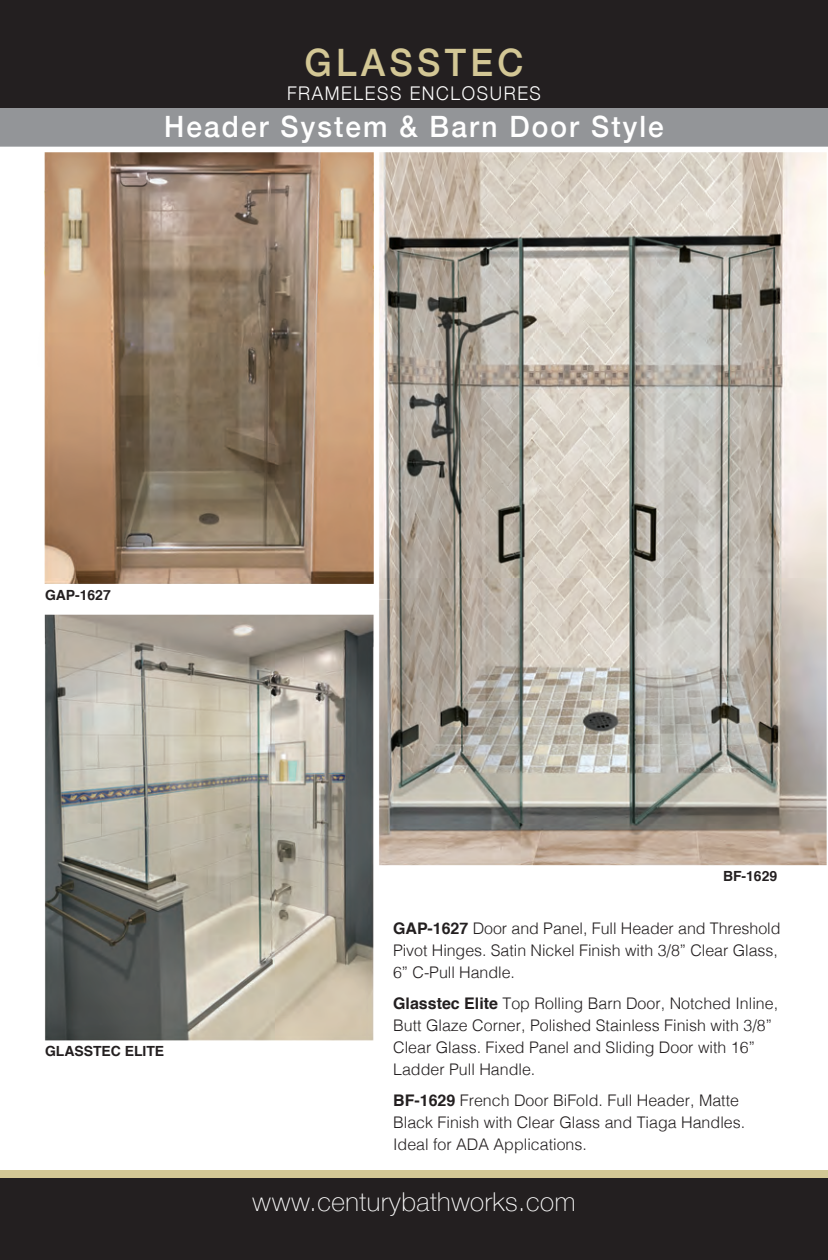
<style>
.page{position:relative;width:828px;height:1260px;background:#fff}
.page>*{position:absolute;margin:0;border:0;box-sizing:border-box;transform-origin:0 0}
.t1{font:500 37.8px "Helvetica Neue";letter-spacing:.12em;color:#d3c795;scale:.95 1}
.t2{font:500 29.4px "Helvetica Neue";letter-spacing:.075em;color:#fff;scale:.95 1}
.t3{font:100 26px "Helvetica Neue";letter-spacing:.02em;color:#fff}
.t4{font:300 18.8px "Helvetica Neue";letter-spacing:.09em;color:#fff;scale:.95 1}
.t5{font:300 16px/22px "Helvetica";color:#231f20}
.catalog_block{font:700 14px "Helvetica";letter-spacing:-.005em;color:#231f20}
.s1{font-weight:700}
</style>
<div class="page">
<img style="left:44px;top:152px;width:783px;height:889px">
<svg style="left:44px;top:584px;width:348px;height:31px"></svg>
<div style="left:0;top:73px;width:828px;height:75px;background:#939598"></div>
<svg style="left:0;top:147px;width:828px;height:1px"></svg>
<div style="left:0;top:1172px;width:828px;height:88px;background:#231f20"></div>
<div style="left:0;top:1170px;width:828px;height:7px;background:#d3c795"></div>
<div style="left:0;top:0;width:828px;height:108px;background:#231f20"></div>
<p class="t1" style="left:305px;top:32px;width:232px">GLASSTEC</p>
<p class="t4" style="left:287px;top:78px;width:269px">FRAMELESS ENCLOSURES</p>
<p class="t2" style="left:164px;top:103px;width:528px">Header System &amp; Barn Door Style</p>
<p class="catalog_block" style="left:45px;top:584px;width:67px">GAP-1627</p>
<p class="catalog_block" style="left:723px;top:865px;width:56px">BF-1629</p>
<p class="catalog_block" style="left:45px;top:1039px;width:121px">GLASSTEC ELITE</p>
<p class="t5" style="left:393px;top:916px;width:389px"><span class="s1">GAP-1627</span> Door and Panel, Full Header and Threshold<br>Pivot Hinges. Satin Nickel Finish with 3/8” Clear Glass,<br>6” C-Pull Handle.</p>
<p class="t5" style="left:393px;top:991px;width:387px"><span class="s1">Glasstec Elite</span> Top Rolling Barn Door, Notched Inline, Butt Glaze Corner, Polished Stainless Finish with 3/8” Clear Glass. Fixed Panel and Sliding Door with 16” Ladder Pull Handle.</p>
<p class="t5" style="left:393px;top:1088px;width:354px"><span class="s1">BF-1629</span> French Door BiFold. Full Header, Matte<br>Black Finish with Clear Glass and Tiaga Handles.<br>Ideal for ADA Applications.</p>
<h3 class="t3" style="left:253px;top:1182px;width:324px">www.centurybathworks.com</h3>
</div>
